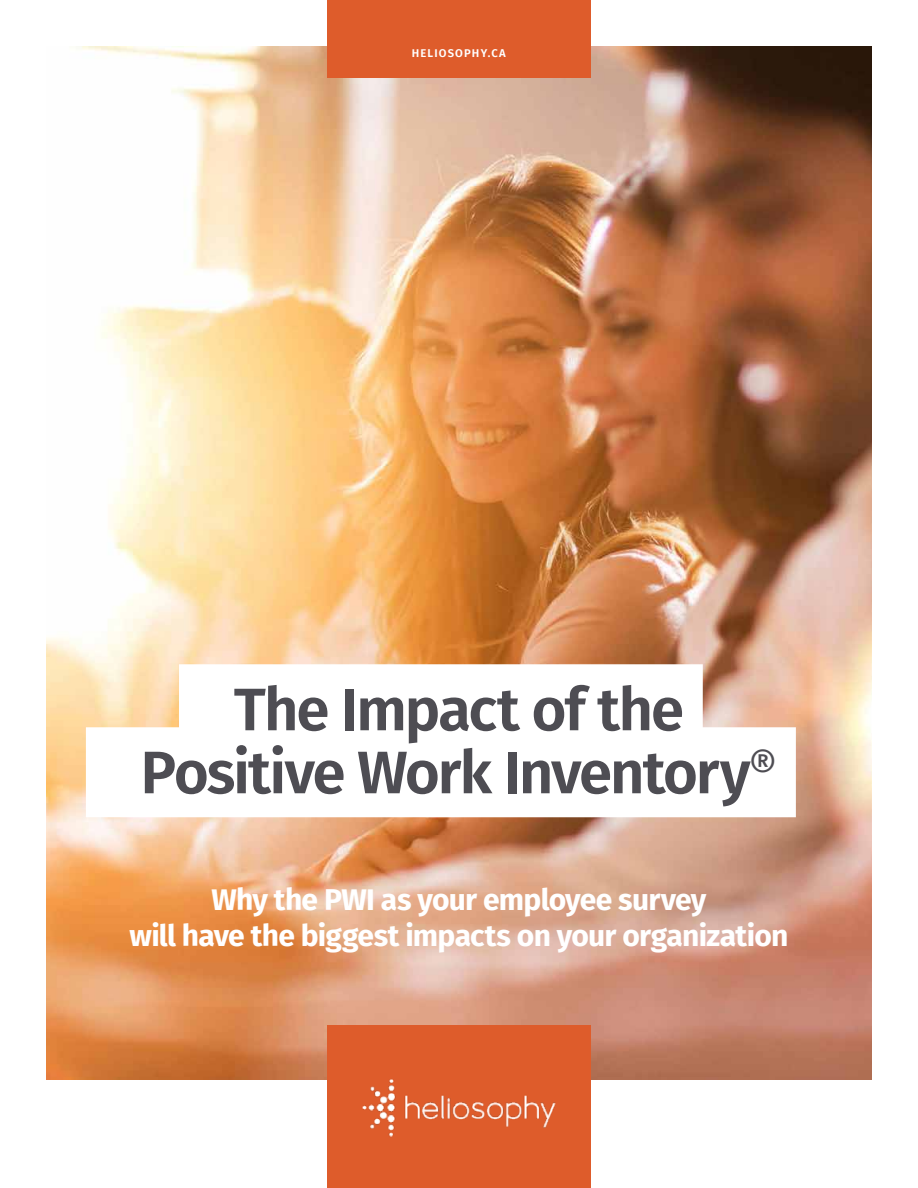
<style>
.page{position:relative;width:918px;height:1188px;background:#fff}
.page>*{position:absolute;margin:0;border:0;box-sizing:border-box;transform-origin:0 0}
.t1{font:600 60px/63px "Fira Sans";letter-spacing:-.04em;color:#4e4d53;text-align:center}
.t2{font:700 30px/36px "Fira Sans";letter-spacing:-.025em;color:#fff;text-align:center}
.t3{font:600 11.25px "Fira Sans";letter-spacing:.1em;color:#fff}
</style>
<div class="page">
<img style="left:46px;top:46px;width:826px;height:1033px">
<div style="left:327px;top:1026px;width:264px;height:162px;background:#de5c2b"></div>
<div style="left:327px;top:0;width:264px;height:77px;background:#de5c2b"></div>
<img style="left:362px;top:1079px;width:194px;height:58px">
<div style="left:179px;top:664px;width:524px;height:90px;background:#fff"></div>
<div style="left:86px;top:727px;width:710px;height:90px;background:#fff"></div>
<p class="t3" style="left:412px;top:44px;width:95px">HELIOSOPHY.CA</p>
<h1 class="t1" style="left:140px;top:674px;width:638px">The Impact of the<br>Positive Work Inventory<sup>®</sup></h1>
<p class="t2" style="left:130px;top:880px;width:660px">Why the PWI as your employee survey<br>will have the biggest impacts on your organization</p>
</div>
